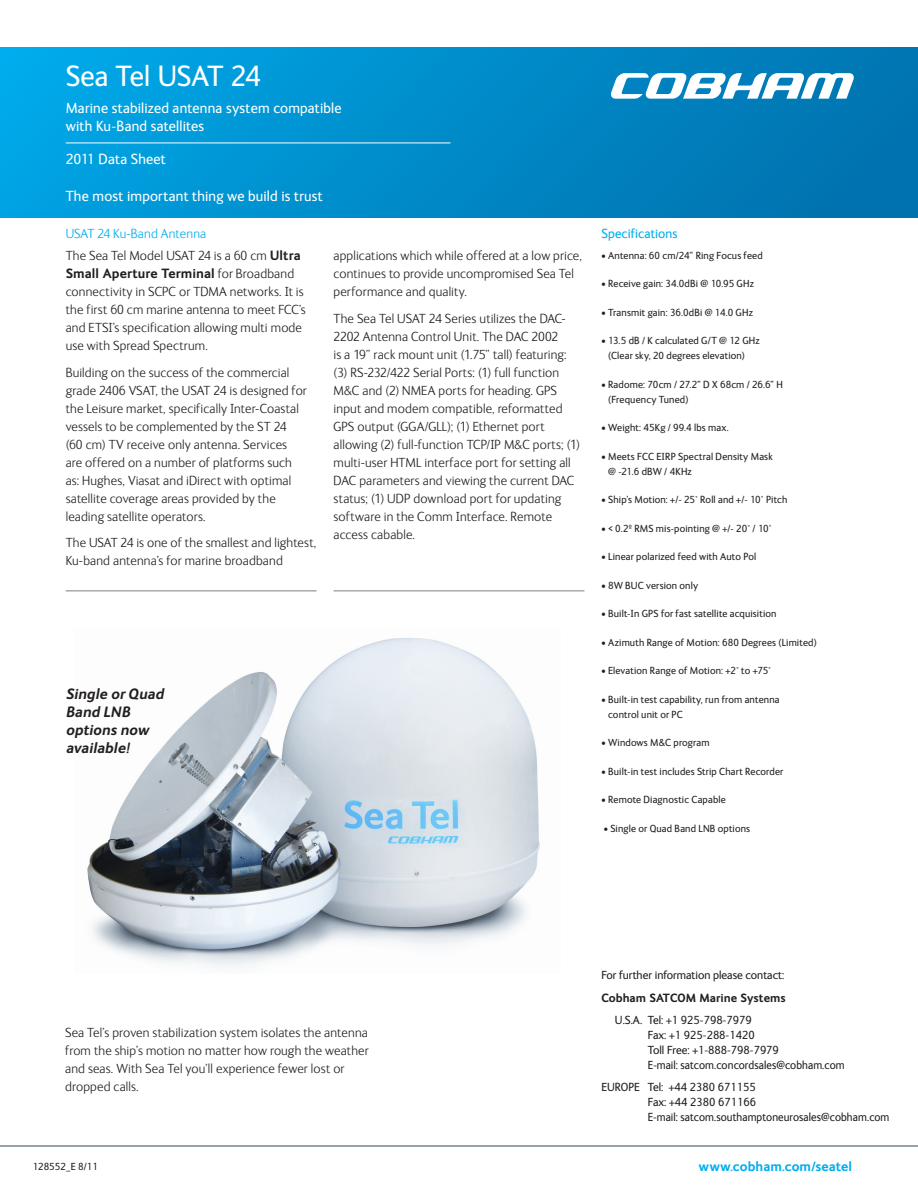
<style>
.page{position:relative;width:918px;height:1188px;background:#fff}
.page>*{position:absolute;margin:0;border:0;box-sizing:border-box;transform-origin:0 0}
.t1{font:30px "FS Ingrid";color:#fff}
.t2{font:15px/18px "FS Ingrid";letter-spacing:.015em;color:#fff}
.t3{font:italic 700 15px/18px "FS Ingrid";color:#231f20}
.t4{font:300 13.5px/18px "FS Ingrid";letter-spacing:.01em;color:#231f20}
.t5{font:700 13.5px "FS Ingrid";letter-spacing:.005em;color:#00aeef}
.t6{font:300 13.5px "FS Ingrid";letter-spacing:.005em;color:#00aeef}
.t7{font:13.5px "FS Ingrid";letter-spacing:.005em;color:#00aeef}
.t8{font:12px "FS Ingrid";color:#231f20}
.t9{font:12px "FS Ingrid";color:#231f20;scale:.95 1}
.t10{font:700 12px "FS Ingrid";color:#231f20}
.t11{font:10.5px/15px "FS Ingrid";letter-spacing:.015em;color:#231f20}
.s1{font-weight:700}
.s2{color:#fff}
</style>
<div class="page">
<img style="left:87px;top:638px;width:453px;height:328px">
<hr style="left:66px;top:590px;width:251px;height:2px;background:#a8a9ad">
<hr style="left:334px;top:590px;width:250px;height:2px;background:#a8a9ad">
<hr style="left:0;top:1146px;width:918px;height:1px;background:#94a2aa">
<div style="left:0;top:48px;width:918px;height:170px;background:linear-gradient(to right,#02a7e7,#0071ac)"></div>
<hr style="left:66px;top:143px;width:384px;height:1px;background:#fff">
<svg style="left:610px;top:73px;width:245px;height:26px"></svg>
<p class="t1" style="left:66px;top:61px;width:197px">Sea Tel USAT 24</p>
<p class="t2" style="left:66px;top:99px;width:278px">Marine stabilized antenna system compatible with Ku-Band satellites</p>
<p class="t2" style="left:66px;top:150px;width:102px">2011 Data Sheet</p>
<p class="t2" style="left:66px;top:187px;width:258px">The most important thing we build is trust</p>
<p class="t6" style="left:66px;top:226px;width:142px">USAT 24 Ku-Band Antenna</p>
<p class="t4" style="left:66px;top:247px;width:242px">The Sea Tel Model USAT 24 is a 60 cm <span class="s1">Ultra Small Aperture Terminal</span> for Broadband connectivity in SCPC or TDMA networks. It is the first 60 cm marine antenna to meet FCC’s and ETSI’s specification allowing multi mode use with Spread Spectrum.</p>
<p class="t4" style="left:66px;top:363px;width:243px">Building on the success of the commercial grade 2406 VSAT, the USAT 24 is designed for the Leisure market, specifically Inter-Coastal vessels to be complemented by the ST 24 (60 cm) TV receive only antenna. Services are offered on a number of platforms such as: Hughes, Viasat and iDirect with optimal satellite coverage areas provided by the leading satellite operators.</p>
<p class="t4" style="left:66px;top:534px;width:252px">The USAT 24 is one of the smallest and lightest,<br>Ku-band antenna’s for marine broadband</p>
<p class="t4" style="left:334px;top:247px;width:250px">applications which while offered at a low price, continues to provide uncompromised Sea Tel performance and quality.</p>
<p class="t4" style="left:334px;top:309px;width:248px">The Sea Tel USAT 24 Series utilizes the DAC-2202 Antenna Control Unit. The DAC 2002<br>is a 19” rack mount unit (1.75” tall) featuring: (3) RS-232/422 Serial Ports: (1) full function M&amp;C and (2) NMEA ports for heading. GPS input and modem compatible, reformatted GPS output (GGA/GLL); (1) Ethernet port allowing (2) full-function TCP/IP M&amp;C ports; (1) multi-user HTML interface port for setting all DAC parameters and viewing the current DAC status; (1) UDP download port for updating software in the Comm Interface. Remote access cabable.</p>
<p class="t3" style="left:66px;top:684px;width:100px">Single or Quad<br>Band LNB options now available!</p>
<p class="t7" style="left:601px;top:226px;width:77px">Specifications</p>
<p class="t11" style="left:601px;top:248px;width:163px">• Antenna: 60 cm/24” Ring Focus feed</p>
<p class="t11" style="left:601px;top:276px;width:154px">• Receive gain: 34.0dBi @ 10.95 GHz</p>
<p class="t11" style="left:601px;top:305px;width:153px">• Transmit gain: 36.0dBi @ 14.0 GHz</p>
<p class="t11" style="left:608px;top:333px;width:153px;text-indent:-7px">• 13.5 dB / K calculated G/T @ 12 GHz (Clear sky, 20 degrees elevation)</p>
<p class="t11" style="left:608px;top:377px;width:176px;text-indent:-7px">• Radome: 70cm / 27.2” D X 68cm / 26.6” H (Frequency Tuned)</p>
<p class="t11" style="left:601px;top:420px;width:129px">• Weight: 45Kg / 99.4 lbs max.</p>
<p class="t11" style="left:608px;top:449px;width:166px;text-indent:-7px">• Meets FCC EIRP Spectral Density Mask @ -21.6 dBW / 4KHz</p>
<p class="t11" style="left:601px;top:492px;width:187px">• Ship’s Motion: +/- 25° Roll and +/- 10° Pitch</p>
<p class="t11" style="left:601px;top:521px;width:172px">• &lt; 0.2º RMS mis-pointing @ +/- 20° / 10°</p>
<p class="t11" style="left:601px;top:549px;width:156px">• Linear polarized feed with Auto Pol</p>
<p class="t11" style="left:601px;top:578px;width:98px">• 8W BUC version only</p>
<p class="t11" style="left:601px;top:606px;width:177px">• Built-In GPS for fast satellite acquisition</p>
<p class="t11" style="left:601px;top:635px;width:217px">• Azimuth Range of Motion: 680 Degrees (Limited)</p>
<p class="t11" style="left:601px;top:663px;width:171px">• Elevation Range of Motion: +2° to +75°</p>
<p class="t11" style="left:608px;top:692px;width:173px;text-indent:-7px">• Built-in test capability, run from antenna control unit or PC</p>
<p class="t11" style="left:601px;top:735px;width:110px">• Windows M&amp;C program</p>
<p class="t11" style="left:601px;top:764px;width:183px">• Built-in test includes Strip Chart Recorder</p>
<p class="t11" style="left:601px;top:792px;width:126px">• Remote Diagnostic Capable</p>
<p class="t11" style="left:604px;top:821px;width:148px">• Single or Quad Band LNB options</p>
<p class="t4" style="left:65px;top:1024px;width:305px">Sea Tel’s proven stabilization system isolates the antenna from the ship’s motion no matter how rough the weather and seas. With Sea Tel you’ll experience fewer lost or dropped calls.</p>
<p class="t11" style="left:33px;top:1159px;width:67px">128552_E 8/11</p>
<p class="t8" style="left:601px;top:969px;width:184px">For further information please contact:</p>
<p class="t10" style="left:601px;top:992px;width:186px">Cobham SATCOM Marine Systems</p>
<p class="t8" style="left:615px;top:1014px;width:138px">U.S.A. Tel: +1 925-798-7979</p>
<p class="t8" style="left:648px;top:1029px;width:108px">Fax: +1 925-288-1420</p>
<p class="t8" style="left:648px;top:1044px;width:133px">Toll Free: +1-888-798-7979</p>
<p class="t9" style="left:648px;top:1059px;width:209px">E-mail: satcom.concordsales@cobham.com</p>
<p class="t8" style="left:601px;top:1081px;width:156px">EUROPE Tel: +44 2380 671155</p>
<p class="t8" style="left:601px;top:1096px;width:156px"><span class="s2">EUROPE</span> Fax: +44 2380 671166</p>
<p class="t9" style="left:601px;top:1111px;width:305px"><span class="s2">EUROPE</span> E-mail: satcom.southamptoneurosales@cobham.com</p>
<p class="t5" style="left:699px;top:1159px;width:155px">www.cobham.com/seatel</p>
</div>
